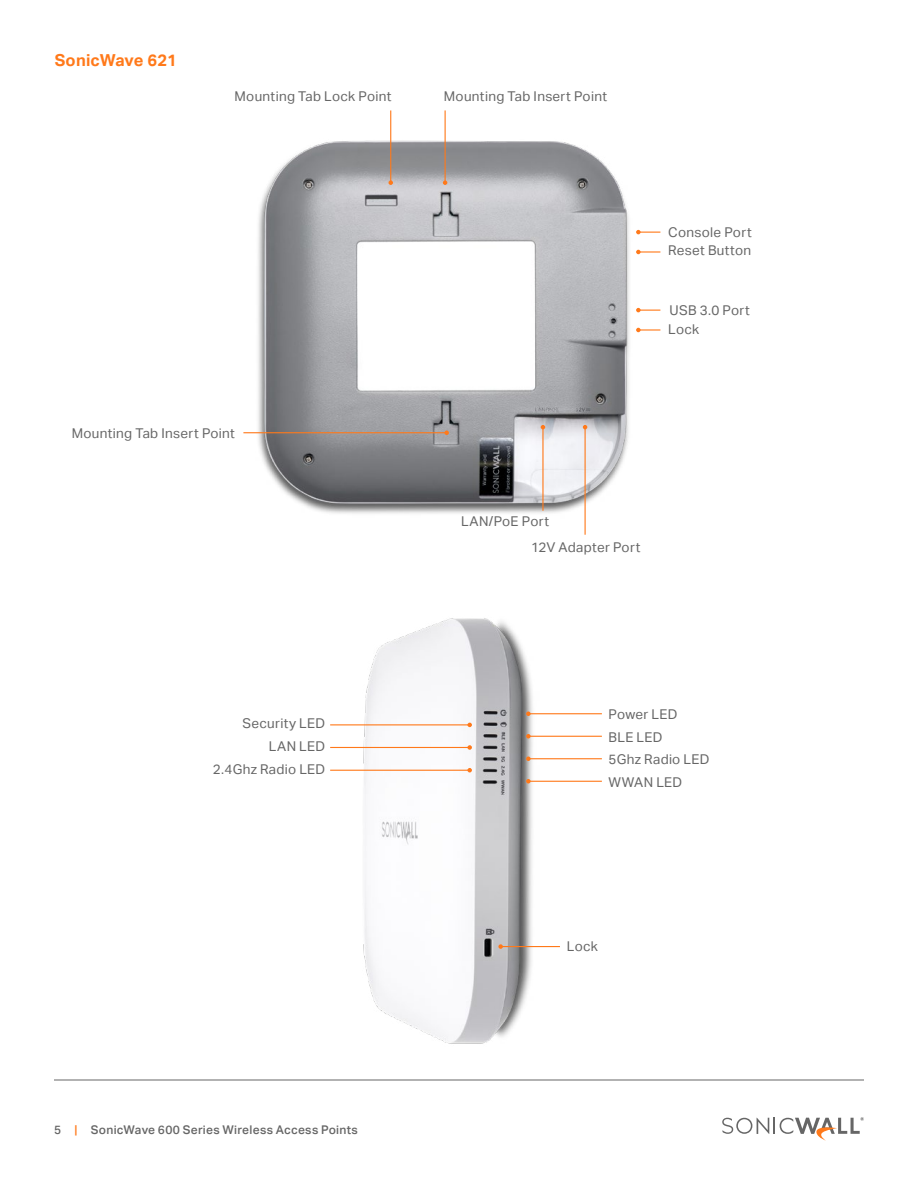
<style>
.page{position:relative;width:918px;height:1188px;background:#fff}
.page>*{position:absolute;margin:0;border:0;box-sizing:border-box;transform-origin:0 0}
.t1{font:700 16.5px "Aktiv Grotesk";letter-spacing:.005em;color:#ff791a}
.t2{font:13.5px/22.5px "Aktiv Grotesk";letter-spacing:.02em;color:#666}
.t3{font:500 12px "Aktiv Grotesk";letter-spacing:.025em;color:#666}
.s1{color:#ff791a}
</style>
<div class="page">
<svg style="left:722px;top:1117px;width:142px;height:24px"></svg>
<hr style="left:54px;top:1080px;width:810px;height:1px;background:#666">
<img style="left:352px;top:618px;width:208px;height:426px">
<img style="left:256px;top:123px;width:405px;height:407px">
<hr style="left:243px;top:432px;width:204px;height:1px;background:#ff791a">
<svg style="left:444px;top:430px;width:5px;height:5px"></svg>
<hr style="left:542px;top:427px;width:2px;height:84px;background:#ff791a">
<svg style="left:541px;top:425px;width:4px;height:4px"></svg>
<hr style="left:585px;top:427px;width:1px;height:108px;background:#ff791a">
<svg style="left:583px;top:425px;width:4px;height:4px"></svg>
<hr style="left:445px;top:110px;width:1px;height:73px;background:#ff791a">
<svg style="left:443px;top:180px;width:4px;height:5px"></svg>
<hr style="left:390px;top:110px;width:1px;height:73px;background:#ff791a">
<svg style="left:388px;top:180px;width:5px;height:5px"></svg>
<hr style="left:638px;top:329px;width:22px;height:2px;background:#ff791a">
<svg style="left:636px;top:328px;width:5px;height:4px"></svg>
<hr style="left:638px;top:251px;width:22px;height:2px;background:#ff791a">
<svg style="left:636px;top:250px;width:5px;height:4px"></svg>
<svg style="left:636px;top:308px;width:24px;height:4px"></svg>
<svg style="left:636px;top:230px;width:24px;height:4px"></svg>
<hr style="left:330px;top:724px;width:140px;height:1px;background:#ff791a">
<svg style="left:467px;top:723px;width:5px;height:4px"></svg>
<hr style="left:330px;top:747px;width:140px;height:1px;background:#ff791a">
<svg style="left:467px;top:745px;width:5px;height:5px"></svg>
<hr style="left:330px;top:770px;width:140px;height:1px;background:#ff791a">
<svg style="left:467px;top:768px;width:5px;height:4px"></svg>
<hr style="left:501px;top:946px;width:59px;height:1px;background:#ff791a">
<svg style="left:498px;top:944px;width:5px;height:5px"></svg>
<hr style="left:528px;top:713px;width:74px;height:1px;background:#ff791a">
<svg style="left:526px;top:712px;width:5px;height:4px"></svg>
<hr style="left:528px;top:736px;width:74px;height:1px;background:#ff791a">
<svg style="left:526px;top:734px;width:5px;height:5px"></svg>
<hr style="left:528px;top:758px;width:74px;height:1px;background:#ff791a">
<svg style="left:526px;top:757px;width:5px;height:4px"></svg>
<hr style="left:528px;top:781px;width:74px;height:1px;background:#ff791a">
<svg style="left:526px;top:779px;width:5px;height:5px"></svg>
<p class="t1" style="left:55px;top:50px;width:124px">SonicWave 621</p>
<p class="t2" style="left:235px;top:85px;width:158px">Mounting Tab Lock Point</p>
<p class="t2" style="left:444px;top:85px;width:165px">Mounting Tab Insert Point</p>
<p class="t2" style="left:72px;top:422px;width:165px">Mounting Tab Insert Point</p>
<p class="t2" style="left:668px;top:223px;width:85px;line-height:18.3px">Console Port<br>Reset Button</p>
<p class="t2" style="left:668px;top:301px;width:83px;line-height:19.5px">USB 3.0 Port<br>Lock</p>
<p class="t2" style="left:531px;top:509px;width:111px;line-height:25.7px;text-indent:-70px">LAN/PoE Port<br>12V Adapter Port</p>
<p class="t2" style="left:213px;top:712px;width:114px;text-align:right">Security LED<br>LAN LED<br>2.4Ghz Radio LED</p>
<p class="t3" style="left:54px;top:1123px;width:305px">5 <span class="s1">|</span> SonicWave 600 Series Wireless Access Points</p>
<p class="t2" style="left:609px;top:703px;width:102px">Power LED<br>BLE LED<br>5Ghz Radio LED<br>WWAN LED</p>
<p class="t2" style="left:567px;top:935px;width:33px">Lock</p>
</div>
